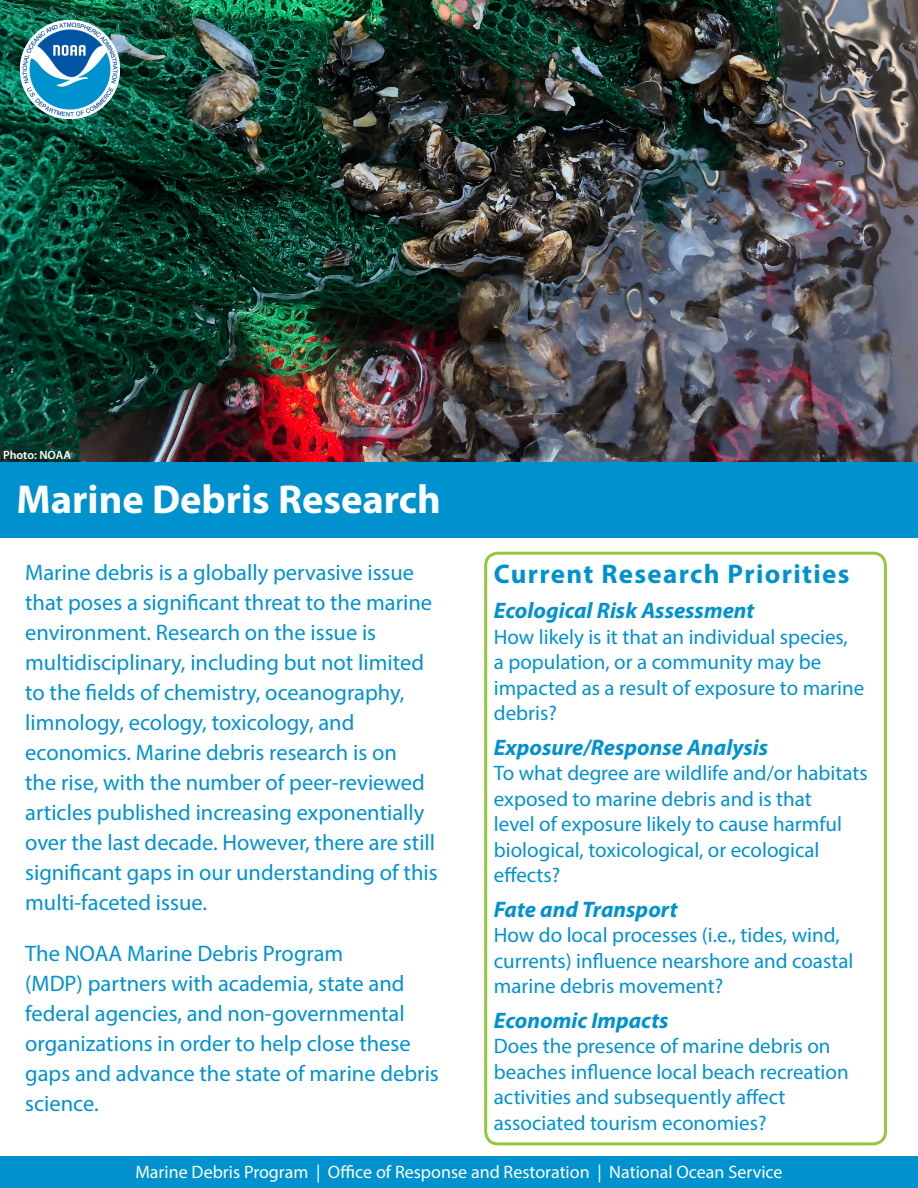
<style>
.page{position:relative;width:918px;height:1188px;background:#fff}
.page>*{position:absolute;margin:0;border:0;box-sizing:border-box;transform-origin:0 0}
.t1{font:700 40.5px "Myriad Pro";color:#fff}
.t2{font:700 27px "Myriad Pro";letter-spacing:.05em;color:#0092cf}
.t3{font:22.5px/30px "Myriad Pro";color:#0092cf}
.t4{font:italic 700 22.5px "Myriad Pro";color:#0092cf}
.t5{font:21px/25.5px "Myriad Pro";color:#0092cf}
.t6{font:18px "Myriad Pro";color:#fff}
.t7{font:600 12px "Myriad Pro";color:#fff}
</style>
<div class="page">
<img style="left:0;top:0;width:918px;height:462px">
<div style="left:0;top:1156px;width:918px;height:32px;background:#0092cf"></div>
<div style="left:0;top:462px;width:918px;height:76px;background:#0092cf"></div>
<img style="left:21px;top:21px;width:98px;height:98px">
<div style="left:484px;top:552px;width:403px;height:593px;border:3px solid #94c83c;border-radius:12px"></div>
<p class="t7" style="left:3px;top:447px;width:70px">Photo: NOAA</p>
<p class="t1" style="left:16px;top:473px;width:426px">Marine Debris Research</p>
<p class="t3" style="left:25px;top:557px;width:414px">Marine debris is a globally pervasive issue that poses a significant threat to the marine environment. Research on the issue is multidisciplinary, including but not limited to the fields of chemistry, oceanography, limnology, ecology, toxicology, and economics. Marine debris research is on<br>the rise, with the number of peer-reviewed articles published increasing exponentially over the last decade. However, there are still significant gaps in our understanding of this multi-faceted issue.</p>
<p class="t3" style="left:25px;top:938px;width:415px">The NOAA Marine Debris Program<br>(MDP) partners with academia, state and federal agencies, and non-governmental organizations in order to help close these gaps and advance the state of marine debris science.</p>
<p class="t2" style="left:494px;top:557px;width:357px">Current Research Priorities</p>
<p class="t4" style="left:494px;top:596px;width:262px">Ecological Risk Assessment</p>
<p class="t5" style="left:494px;top:623px;width:372px">How likely is it that an individual species,<br>a population, or a community may be impacted as a result of exposure to marine debris?</p>
<p class="t4" style="left:494px;top:732px;width:276px">Exposure/Response Analysis</p>
<p class="t5" style="left:494px;top:760px;width:375px">To what degree are wildlife and/or habitats exposed to marine debris and is that<br>level of exposure likely to cause harmful biological, toxicological, or ecological effects?</p>
<p class="t4" style="left:494px;top:894px;width:185px">Fate and Transport</p>
<p class="t5" style="left:494px;top:922px;width:361px">How do local processes (i.e., tides, wind, currents) influence nearshore and coastal marine debris movement?</p>
<p class="t4" style="left:494px;top:1005px;width:176px">Economic Impacts</p>
<p class="t5" style="left:494px;top:1033px;width:356px">Does the presence of marine debris on beaches influence local beach recreation activities and subsequently affect associated tourism economies?</p>
<p class="t6" style="left:135px;top:1160px;width:649px">Marine Debris Program | Office of Response and Restoration | National Ocean Service</p>
</div>
